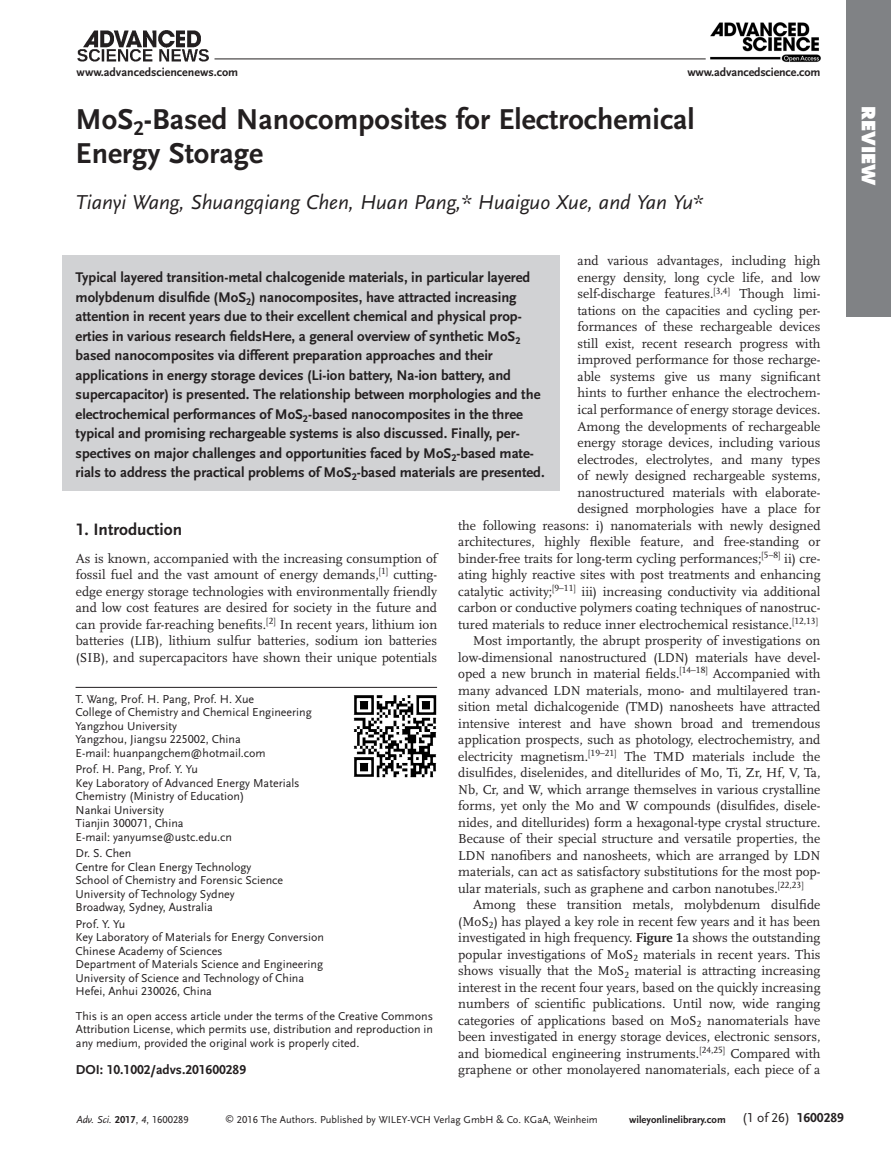
<style>
.page{position:relative;width:891px;height:1175px;background:#fff}
.page>*{position:absolute;margin:0;border:0;box-sizing:border-box;transform-origin:0 0}
.t1{font:700 30px/34.5px "Scala Sans LF";color:#231f20}
.t2{font:italic 21px "Scala Sans LF";color:#231f20}
.t3{font:800 18px "Futura";letter-spacing:.005em;color:#fff}
.t4{font:700 17.25px "Scala Sans LF";color:#231f20}
.t5{font:700 14.7px/19.5px "Scala Sans LF";letter-spacing:-.005em;color:#231f20}
.t6{font:13.5px/16.5px "Scala LF";color:#231f20;text-align:justify}
.t7{font:700 13.5px "Scala Sans LF";color:#231f20}
.t8{font:12px/13.5px "Scala Sans LF";color:#231f20}
.t9{font:700 12px "Scala Sans LF";color:#231f20}
.t10{font:10.5px "Scala Sans LF";color:#231f20}
.t11{font:700 10.5px "Scala Sans LF";color:#231f20}
.t12{font:italic 10.5px "Scala Sans LF";color:#231f20}
.s1{font-weight:700}
.s2{font-weight:700;font-style:normal}
.s3{font-style:normal}
.s4{font-size:9px}
.s5{font-weight:400;font-size:13.5px}
.s6{font-size:13.5px}
</style>
<div class="page">
<div style="left:846px;top:0;width:45px;height:317px;background:#808285"></div>
<img style="left:710px;top:22px;width:111px;height:40px">
<hr style="left:215px;top:59px;width:491px;height:1px;background:#231f20">
<img style="left:77px;top:30px;width:132px;height:31px">
<hr style="left:76px;top:687px;width:361px;height:1px;background:#231f20">
<div style="left:62px;top:255px;width:498px;height:236px;background:#d1d2d4"></div>
<img style="left:353px;top:695px;width:84px;height:83px">
<p class="t9" style="left:77px;top:65px;width:163px">www.advancedsciencenews.com</p>
<p class="t9" style="left:687px;top:65px;width:135px">www.advancedscience.com</p>
<h1 class="t1" style="left:76px;top:103px;width:621px">MoS<sub>2</sub>-Based Nanocomposites for Electrochemical<br>Energy Storage</h1>
<h2 class="t2" style="left:76px;top:191px;width:630px">Tianyi Wang, Shuangqiang Chen, Huan Pang,* Huaiguo Xue, and Yan Yu*</h2>
<p class="t6" style="left:578px;top:253px;width:244px">and various advantages, including high</p>
<p class="t6" style="left:578px;top:269px;width:244px">energy density, long cycle life, and low</p>
<p class="t6" style="left:578px;top:286px;width:244px">self-discharge features.<sup>[3,4]</sup> Though limi-</p>
<p class="t6" style="left:578px;top:302px;width:244px">tations on the capacities and cycling per-</p>
<p class="t6" style="left:578px;top:319px;width:244px">formances of these rechargeable devices</p>
<p class="t6" style="left:578px;top:335px;width:244px">still exist, recent research progress with</p>
<p class="t6" style="left:578px;top:352px;width:244px">improved performance for those recharge-</p>
<p class="t6" style="left:578px;top:368px;width:244px">able systems give us many significant</p>
<p class="t6" style="left:578px;top:385px;width:244px">hints to further enhance the electrochem-</p>
<p class="t6" style="left:578px;top:401px;width:244px">ical performance of energy storage devices.</p>
<p class="t6" style="left:578px;top:418px;width:244px">Among the developments of rechargeable</p>
<p class="t6" style="left:578px;top:434px;width:244px">energy storage devices, including various</p>
<p class="t6" style="left:578px;top:451px;width:244px">electrodes, electrolytes, and many types</p>
<p class="t6" style="left:578px;top:467px;width:244px">of newly designed rechargeable systems,</p>
<p class="t6" style="left:578px;top:484px;width:244px">nanostructured materials with elaborate-</p>
<p class="t6" style="left:578px;top:500px;width:244px">designed morphologies have a place for</p>
<p class="t6" style="left:458px;top:517px;width:364px">the following reasons: i) nanomaterials with newly designed</p>
<p class="t6" style="left:458px;top:533px;width:364px">architectures, highly flexible feature, and free-standing or</p>
<p class="t6" style="left:458px;top:550px;width:364px">binder-free traits for long-term cycling performances;<sup>[5–8]</sup> ii) cre-</p>
<p class="t6" style="left:458px;top:566px;width:364px">ating highly reactive sites with post treatments and enhancing</p>
<p class="t6" style="left:458px;top:583px;width:364px">catalytic activity;<sup>[9–11]</sup> iii) increasing conductivity via additional</p>
<p class="t6" style="left:458px;top:599px;width:364px">carbon or conductive polymers coating techniques of nanostruc-</p>
<p class="t6" style="left:458px;top:616px;width:361px">tured materials to reduce inner electrochemical resistance.<sup>[12,13]</sup></p>
<p class="t6" style="left:473px;top:632px;width:349px">Most importantly, the abrupt prosperity of investigations on</p>
<p class="t6" style="left:458px;top:649px;width:364px">low-dimensional nanostructured (LDN) materials have devel-</p>
<p class="t6" style="left:458px;top:665px;width:364px">oped a new brunch in material fields.<sup>[14–18]</sup> Accompanied with</p>
<p class="t6" style="left:458px;top:682px;width:364px">many advanced LDN materials, mono- and multilayered tran-</p>
<p class="t6" style="left:458px;top:698px;width:364px">sition metal dichalcogenide (TMD) nanosheets have attracted</p>
<p class="t6" style="left:458px;top:715px;width:364px">intensive interest and have shown broad and tremendous</p>
<p class="t6" style="left:458px;top:731px;width:364px">application prospects, such as photology, electrochemistry, and</p>
<p class="t6" style="left:458px;top:748px;width:364px">electricity magnetism.<sup>[19–21]</sup> The TMD materials include the</p>
<p class="t6" style="left:458px;top:764px;width:364px">disulfides, diselenides, and ditellurides of Mo, Ti, Zr, Hf, V, Ta,</p>
<p class="t6" style="left:458px;top:781px;width:364px">Nb, Cr, and W, which arrange themselves in various crystalline</p>
<p class="t6" style="left:458px;top:797px;width:364px">forms, yet only the Mo and W compounds (disulfides, disele-</p>
<p class="t6" style="left:458px;top:814px;width:364px">nides, and ditellurides) form a hexagonal-type crystal structure.</p>
<p class="t6" style="left:458px;top:830px;width:364px">Because of their special structure and versatile properties, the</p>
<p class="t6" style="left:458px;top:847px;width:364px">LDN nanofibers and nanosheets, which are arranged by LDN</p>
<p class="t6" style="left:458px;top:863px;width:364px">materials, can act as satisfactory substitutions for the most pop-</p>
<p class="t6" style="left:458px;top:880px;width:347px">ular materials, such as graphene and carbon nanotubes.<sup>[22,23]</sup></p>
<p class="t6" style="left:473px;top:896px;width:349px">Among these transition metals, molybdenum disulfide</p>
<p class="t6" style="left:458px;top:913px;width:364px">(MoS<sub>2</sub>) has played a key role in recent few years and it has been</p>
<p class="t6" style="left:458px;top:929px;width:364px">investigated in high frequency. <span class="s1">Figure 1</span>a shows the outstanding</p>
<p class="t6" style="left:458px;top:946px;width:364px">popular investigations of MoS<sub>2</sub> materials in recent years. This</p>
<p class="t6" style="left:458px;top:962px;width:364px">shows visually that the MoS<sub>2</sub> material is attracting increasing</p>
<p class="t6" style="left:458px;top:979px;width:364px">interest in the recent four years, based on the quickly increasing</p>
<p class="t6" style="left:458px;top:995px;width:364px">numbers of scientific publications. Until now, wide ranging</p>
<p class="t6" style="left:458px;top:1012px;width:364px">categories of applications based on MoS<sub>2</sub> nanomaterials have</p>
<p class="t6" style="left:458px;top:1028px;width:364px">been investigated in energy storage devices, electronic sensors,</p>
<p class="t6" style="left:458px;top:1045px;width:364px">and biomedical engineering instruments.<sup>[24,25]</sup> Compared with</p>
<p class="t6" style="left:458px;top:1061px;width:364px">graphene or other monolayered nanomaterials, each piece of a</p>
<p class="t5" style="left:76px;top:268px;width:471px">Typical layered transition-metal chalcogenide materials, in particular layered molybdenum disulfide (MoS<sub>2</sub>) nanocomposites, have attracted increasing attention in recent years due to their excellent chemical and physical prop&shy;erties in various research fieldsHere, a general overview of synthetic MoS<sub>2 </sub>based nanocomposites via different preparation approaches and their applications in energy storage devices (Li-ion battery, Na-ion battery, and supercapacitor) is presented. The relationship between morphologies and the electrochemical performances of MoS<sub>2</sub>-based nanocomposites in the three typical and promising rechargeable systems is also discussed. Finally, per&shy;spectives on major challenges and opportunities faced by MoS<sub>2</sub>-based mate&shy;rials to address the practical problems of MoS<sub>2</sub>-based materials are presented.</p>
<p class="t4" style="left:76px;top:520px;width:108px">1. Introduction</p>
<p class="t6" style="left:76px;top:550px;width:363px">As is known, accompanied with the increasing consumption of fossil fuel and the vast amount of energy demands,<sup>[1]</sup> cutting&shy;edge energy storage technologies with environmentally friendly and low cost features are desired for society in the future and can provide far-reaching benefits.<sup>[2]</sup> In recent years, lithium ion batteries (LIB), lithium sulfur batteries, sodium ion batteries (SIB), and supercapacitors have shown their unique potentials</p>
<p class="t8" style="left:76px;top:692px;width:238px">T. Wang, Prof. H. Pang, Prof. H. Xue<br>College of Chemistry and Chemical Engineering Yangzhou University<br>Yangzhou, Jiangsu 225002, China<br>E-mail: huanpangchem@hotmail.com</p>
<p class="t8" style="left:76px;top:763px;width:226px">Prof. H. Pang, Prof. Y. Yu<br>Key Laboratory of Advanced Energy Materials<br>Chemistry (Ministry of Education)<br>Nankai University<br>Tianjin 300071, China<br>E-mail: yanyumse@ustc.edu.cn</p>
<p class="t8" style="left:76px;top:847px;width:209px">Dr. S. Chen<br>Centre for Clean Energy Technology<br>School of Chemistry and Forensic Science<br>University of Technology Sydney<br>Broadway, Sydney, Australia</p>
<p class="t8" style="left:76px;top:917px;width:250px">Prof. Y. Yu<br>Key Laboratory of Materials for Energy Conversion Chinese Academy of Sciences<br>Department of Materials Science and Engineering University of Science and Technology of China Hefei, Anhui 230026, China</p>
<p class="t8" style="left:76px;top:1009px;width:359px;text-align:justify">This is an open access article under the terms of the Creative Commons Attribution License, which permits use, distribution and reproduction in any medium, provided the original work is properly cited.</p>
<p class="t7" style="left:76px;top:1062px;width:172px">DOI: 10.1002/advs.201600289</p>
<p class="t12" style="left:77px;top:1113px;width:114px">Adv. Sci. <span class="s2">2017</span><span class="s3">,</span> 4<span class="s3">, 1600289</span></p>
<p class="t10" style="left:225px;top:1113px;width:374px"><span class="s4">©</span> 2016 The Authors. Published by WILEY-VCH Verlag GmbH &amp; Co. KGaA, Weinheim</p>
<p class="t11" style="left:629px;top:1113px;width:216px">wileyonlinelibrary.com <span class="s5">(1 of 26)</span> <span class="s6">1600289</span></p>
<h3 class="t3" style="left:880px;top:106px;width:81px;rotate:90deg">Review</h3>
</div>
